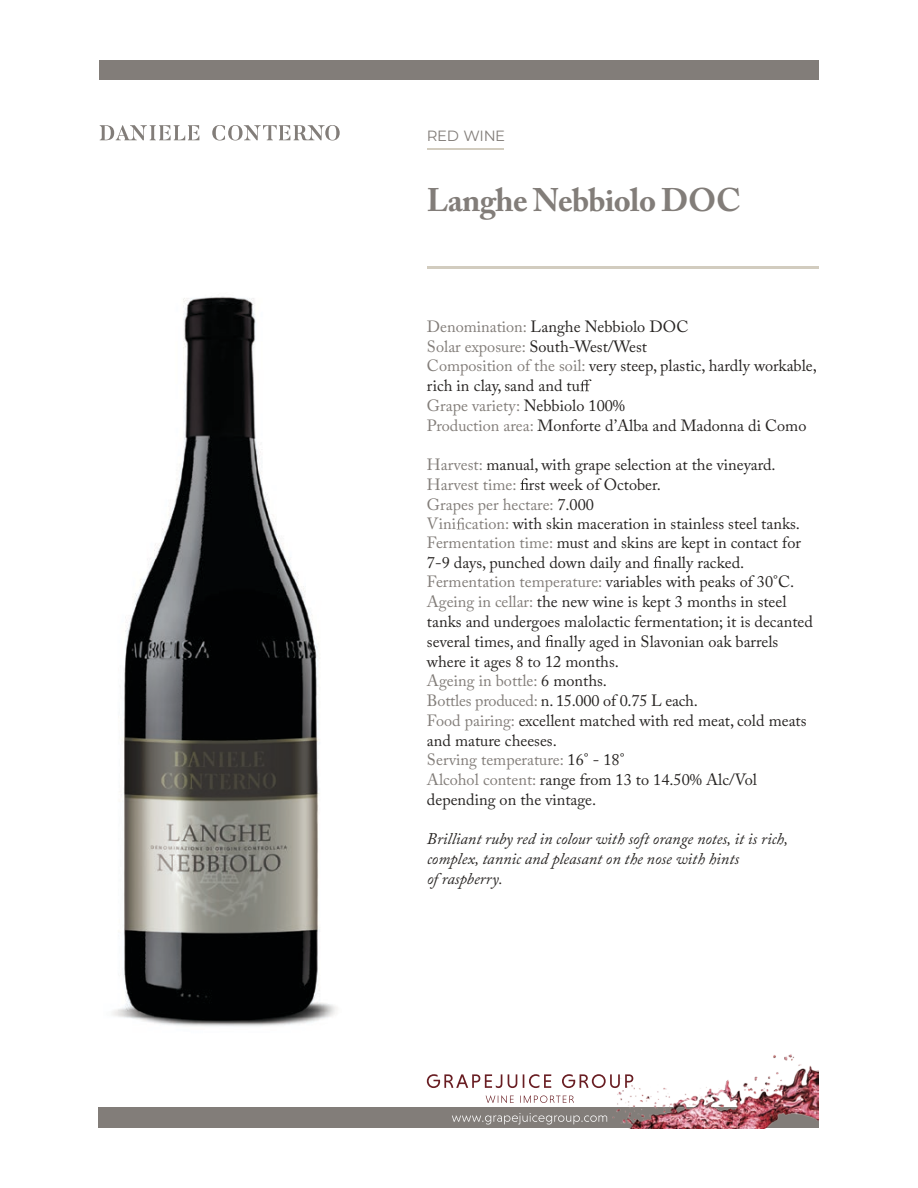
<style>
.page{position:relative;width:918px;height:1188px;background:#fff}
.page>*{position:absolute;margin:0;border:0;box-sizing:border-box;transform-origin:0 0}
.t1{font:700 32.4px "Adobe Caslon Pro";letter-spacing:-.02em;color:#827d79}
.t2{font:16.2px/19.6px "Adobe Caslon Pro";color:#272422}
.t3{font:italic 16.2px/19.8px "Adobe Caslon Pro";color:#272422}
.t4{font:14.85px "Montserrat";letter-spacing:-.03em;color:#827d79}
.s1{color:#827d79}
</style>
<div class="page">
<svg style="left:580px;top:379px;width:11px;height:12px"></svg>
<svg style="left:521px;top:478px;width:8px;height:12px"></svg>
<svg style="left:457px;top:518px;width:8px;height:12px"></svg>
<svg style="left:654px;top:556px;width:8px;height:12px"></svg>
<svg style="left:545px;top:635px;width:9px;height:12px"></svg>
<div style="left:99px;top:60px;width:720px;height:20px;background:#827d79"></div>
<hr style="left:427px;top:266px;width:392px;height:3px;background:#d2ccbf">
<hr style="left:427px;top:149px;width:77px;height:1px;background:#d2ccbf">
<svg style="left:212px;top:125px;width:128px;height:16px"></svg>
<svg style="left:100px;top:125px;width:99px;height:15px"></svg>
<div style="left:99px;top:1108px;width:720px;height:20px;background:#827d79"></div>
<img style="left:607px;top:1054px;width:212px;height:74px">
<svg style="left:452px;top:1113px;width:155px;height:12px"></svg>
<svg style="left:486px;top:1095px;width:88px;height:8px"></svg>
<svg style="left:427px;top:1074px;width:206px;height:14px"></svg>
<img style="left:112px;top:296px;width:225px;height:731px">
<p class="t4" style="left:427px;top:125px;width:80px">RED WINE</p>
<h1 class="t1" style="left:427px;top:181px;width:315px">Langhe Nebbiolo DOC</h1>
<p class="t2" style="left:427px;top:316px;width:391px"><span class="s1">Denomination:</span> Langhe Nebbiolo DOC<br><span class="s1">Solar exposure:</span> South-West/West<br><span class="s1">Composition of the soil:</span> very steep, plastic, hardly workable, rich in clay, sand and tu<br><span class="s1">Grape variety:</span> Nebbiolo 100%<br><span class="s1">Production area:</span> Monforte d’Alba and Madonna di Como</p>
<p class="t2" style="left:427px;top:455px;width:387px"><span class="s1">Harvest:</span> manual, with grape selection at the vineyard.<br><span class="s1">Harvest time:</span> rst week of October.<br><span class="s1">Grapes per hectare:</span> 7.000<br><span class="s1">Vini cation:</span> with skin maceration in stainless steel tanks.<br><span class="s1">Fermentation time:</span> must and skins are kept in contact for 7-9 days, punched down daily and nally racked.<br><span class="s1">Fermentation temperature:</span> variables with peaks of 30°C.<br><span class="s1">Ageing in cellar:</span> the new wine is kept 3 months in steel tanks and undergoes malolactic fermentation; it is decanted several times, and nally aged in Slavonian oak barrels where it ages 8 to 12 months.<br><span class="s1">Ageing in bottle:</span> 6 months.<br><span class="s1">Bottles produced:</span> n. 15.000 of 0.75 L each.<br><span class="s1">Food pairing:</span> excellent matched with red meat, cold meats and mature cheeses.<br><span class="s1">Serving temperature:</span> 16° - 18°<br><span class="s1">Alcohol content:</span> range from 13 to 14.50% Alc/Vol depending on the vintage.</p>
<p class="t3" style="left:427px;top:829px;width:363px">Brilliant ruby red in colour with soft orange notes, it is rich, complex, tannic and pleasant on the nose with hints<br>of raspberry.</p>
</div>
